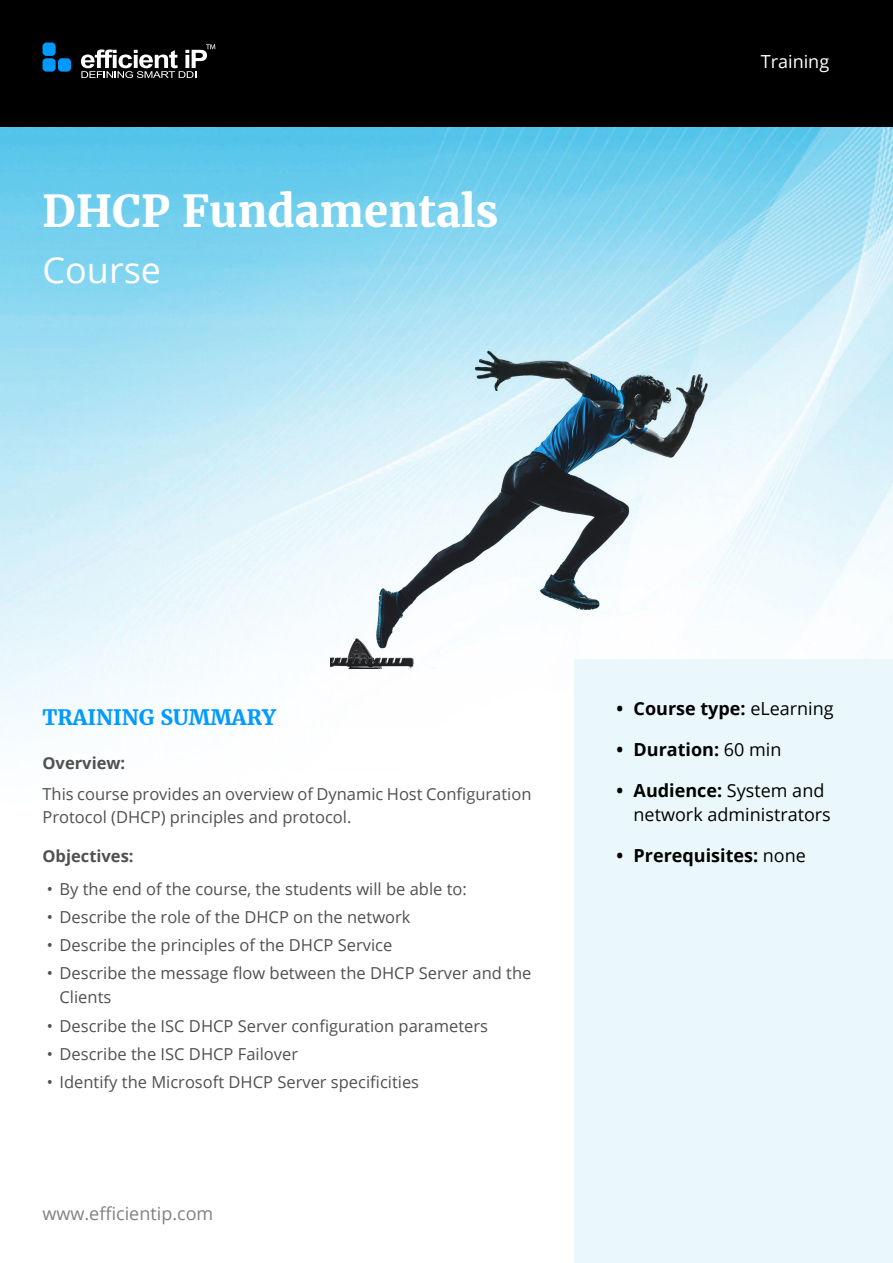
<style>
.page{position:relative;width:893px;height:1263px;background:#fff}
.page>*{position:absolute;margin:0;border:0;box-sizing:border-box;transform-origin:0 0}
.t1{font:700 43.5px "Merriweather";color:#fff}
.t2{font:36px "Open Sans";color:#fff}
.t3{font:700 21px "Merriweather";color:#039aff}
.t4{font:700 18px "Open Sans";color:#000}
.t5{font:18px/24px "Open Sans";color:#000}
.t6{font:18px "Open Sans";color:#818181}
.t7{font:18px "Open Sans";color:#fff}
.t8{font:16.5px/22.5px "Open Sans";color:#505050}
.t9{font:700 16.5px "Open Sans";color:#505050}
.s1{font-weight:400}
.s2{font-weight:700}
</style>
<div class="page">
<div style="left:0;top:0;width:893px;height:135px;background:#000"></div>
<div style="left:43px;top:58px;width:13px;height:14px;background:#09f;border-radius:4px"></div>
<div style="left:43px;top:43px;width:13px;height:13px;background:#09f;border-radius:4px"></div>
<div style="left:58px;top:58px;width:13px;height:14px;background:#09f;border-radius:4px"></div>
<svg style="left:81px;top:44px;width:134px;height:34px"></svg>
<img style="left:0;top:128px;width:893px;height:608px">
<div style="left:574px;top:659px;width:319px;height:604px;background:#ebf8fb"></div>
<img style="left:330px;top:346px;width:420px;height:323px">
<h1 class="t1" style="left:43px;top:182px;width:458px">DHCP Fundamentals</h1>
<h2 class="t2" style="left:43px;top:245px;width:120px">Course</h2>
<p class="t7" style="left:761px;top:49px;width:70px">Training</p>
<p class="t3" style="left:43px;top:704px;width:235px">TRAINING SUMMARY</p>
<p class="t9" style="left:43px;top:751px;width:84px">Overview:</p>
<p class="t8" style="left:43px;top:782px;width:490px">This course provides an overview of Dynamic Host Configuration<br>Protocol (DHCP) principles and protocol.</p>
<p class="t9" style="left:43px;top:844px;width:93px">Objectives:</p>
<p class="t8" style="left:47px;top:877px;width:422px">• By the end of the course, the students will be able to:</p>
<p class="t8" style="left:47px;top:905px;width:365px">• Describe the role of the DHCP on the network</p>
<p class="t8" style="left:47px;top:933px;width:347px">• Describe the principles of the DHCP Service</p>
<p class="t8" style="left:60px;top:961px;width:473px;line-height:24px;text-indent:-13px">• Describe the message flow between the DHCP Server and the<br>Clients</p>
<p class="t8" style="left:47px;top:1014px;width:443px">• Describe the ISC DHCP Server configuration parameters</p>
<p class="t8" style="left:47px;top:1042px;width:253px">• Describe the ISC DHCP Failover</p>
<p class="t8" style="left:47px;top:1070px;width:374px">• Identify the Microsoft DHCP Server specificities</p>
<p class="t6" style="left:43px;top:1201px;width:172px">www.efficientip.com</p>
<p class="t4" style="left:617px;top:696px;width:219px">• Course type: <span class="s1">eLearning</span></p>
<p class="t4" style="left:617px;top:737px;width:166px">• Duration: <span class="s1">60 min</span></p>
<p class="t5" style="left:634px;top:778px;width:199px;text-indent:-17px"><span class="s2">• Audience:</span> System and network administrators</p>
<p class="t4" style="left:617px;top:843px;width:191px">• Prerequisites: <span class="s1">none</span></p>
</div>
